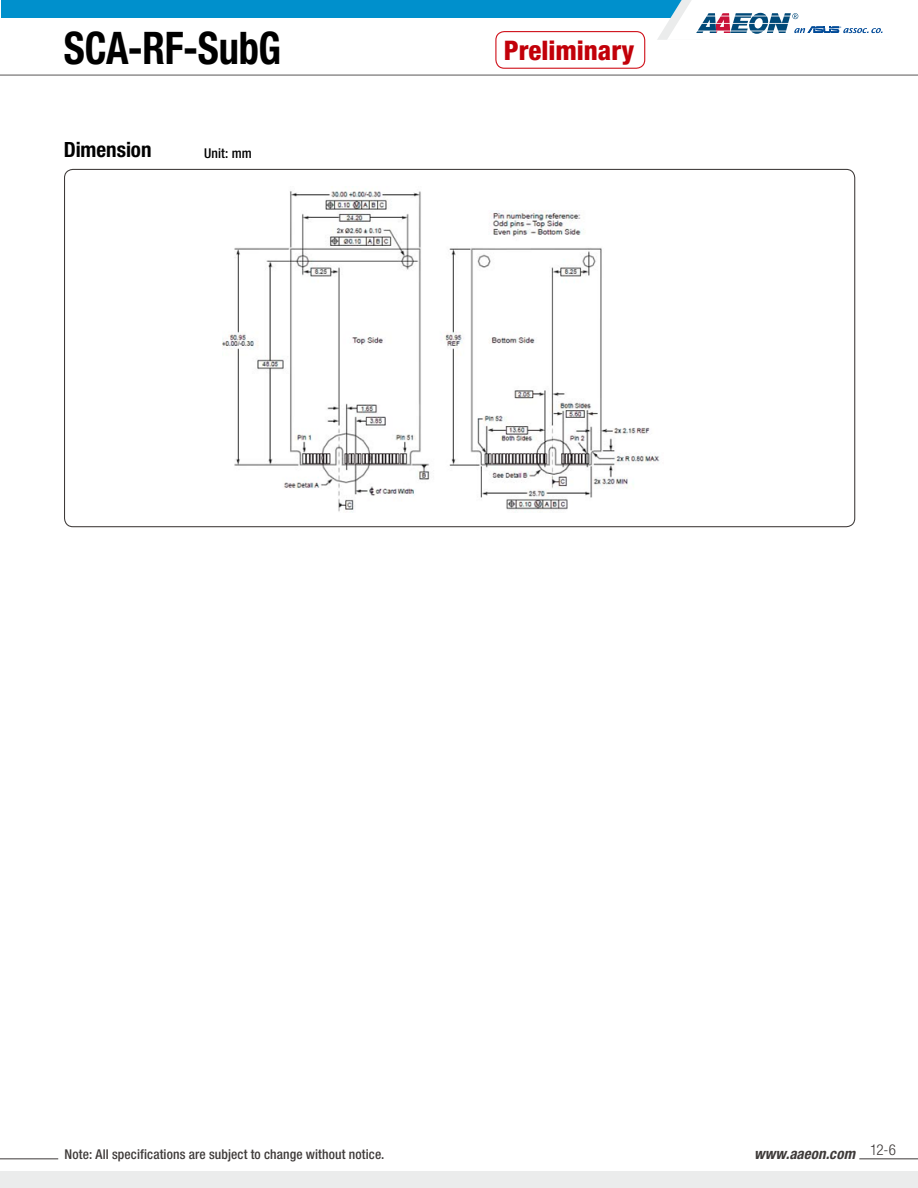
<style>
.page{position:relative;width:918px;height:1188px;background:#fff}
.page>*{position:absolute;margin:0;border:0;box-sizing:border-box;transform-origin:0 0}
.t1{font:700 condensed 45px "Helvetica Neue";letter-spacing:-.005em;color:#000;scale:.9 1}
.t2{font:800 condensed 27px "Helvetica Neue";color:#c20009}
.t3{font:700 condensed 21px "Helvetica Neue";color:#000}
.t4{font:italic 700 condensed 15px "Helvetica Neue";letter-spacing:.005em;color:#3e3a39}
.t5{font:500 condensed 13.5px "Helvetica Neue";letter-spacing:.01em;color:#3e3a39}
.t6{font:500 condensed 13.5px "Helvetica Neue";letter-spacing:.01em;color:#000}
</style>
<div class="page">
<hr style="left:0;top:75px;width:918px;height:1px;background:#595757">
<hr style="left:859px;top:1158px;width:59px;height:1px;background:#3e3a39">
<div style="left:0;top:1172px;width:918px;height:16px;background:#ebecec"></div>
<div style="left:0;top:0;width:918px;height:17px;background:#0090cc"></div>
<hr style="left:0;top:0;width:1px;height:40px;background:#fff">
<svg style="left:657px;top:0;width:261px;height:40px"></svg>
<hr style="left:0;top:1158px;width:58px;height:1px;background:#3e3a39">
<div style="left:495px;top:31px;width:150px;height:38px;border:1px solid #d0121b;border-radius:9px"></div>
<img style="left:223px;top:189px;width:437px;height:324px">
<h1 class="t1" style="left:64px;top:20px;width:243px">SCA-RF-SubG</h1>
<h2 class="t2" style="left:504px;top:33px;width:132px">Preliminary</h2>
<h3 class="t3" style="left:64px;top:136px;width:89px">Dimension</h3>
<p class="t6" style="left:204px;top:145px;width:49px">Unit: mm</p>
<p class="t5" style="left:65px;top:1147px;width:321px">Note: All specifications are subject to change without notice.</p>
<p class="t4" style="left:754px;top:1145px;width:143px">www.aaeon.com <sup>12-6</sup></p>
</div>
